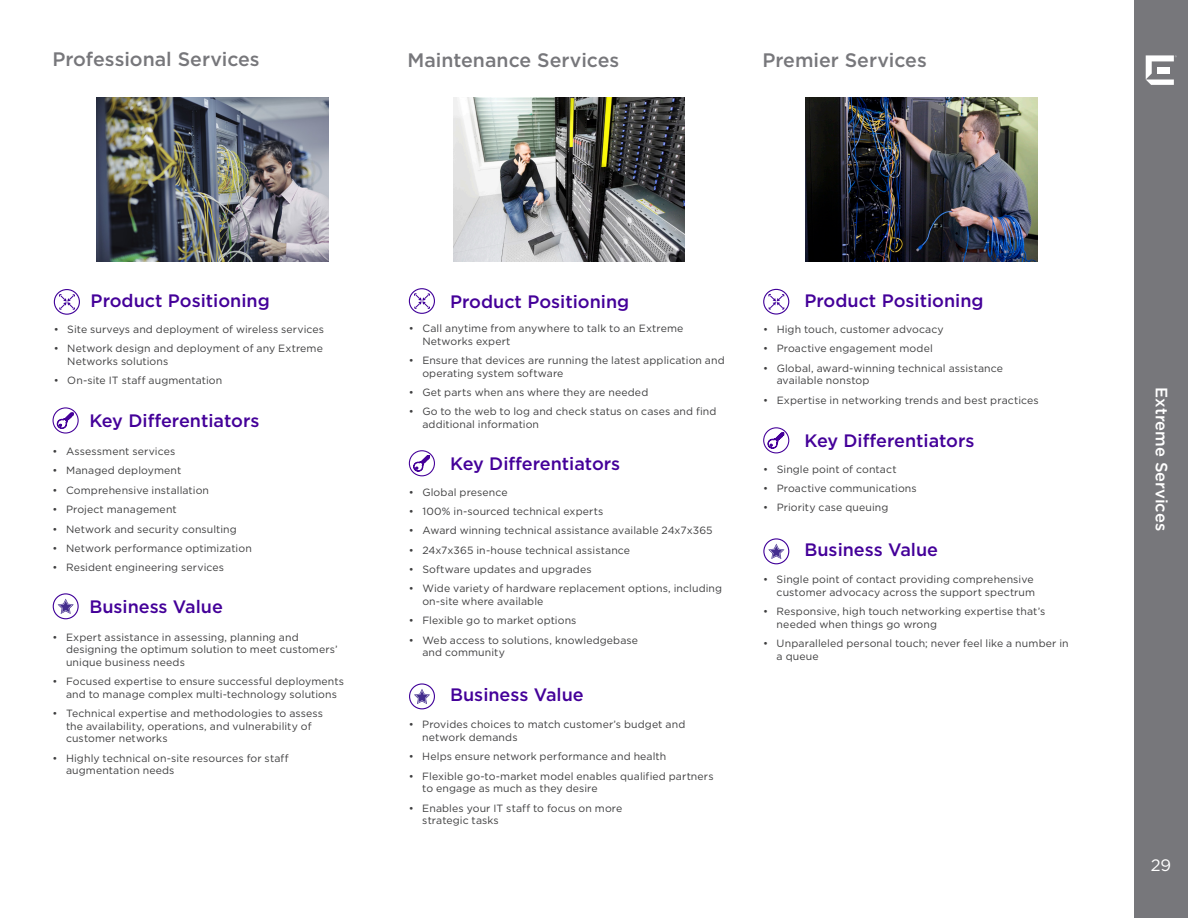
<style>
.page{position:relative;width:1188px;height:918px;background:#fff}
.page>*{position:absolute;margin:0;border:0;box-sizing:border-box;transform-origin:0 0}
.ExtremeWorks{font:500 19.5px "Gotham";color:#77777b}
.Des___ProPos___KeyDi{font:500 18px "Gotham";color:#409}
.Runner{font:500 16.5px "Gotham";color:#fff}
.Page_Number{font:16.5px "Gotham";color:#fff}
.t1{font:10.5px/12.6px "Gotham";letter-spacing:.01em;color:#3e3e3f}
</style>
<div class="page">
<div style="left:1134px;top:0;width:54px;height:918px;background:#77777b"></div>
<svg style="left:1146px;top:55px;width:31px;height:30px"></svg>
<img style="left:96px;top:97px;width:232px;height:165px">
<svg style="left:53px;top:289px;width:27px;height:26px"></svg>
<svg style="left:53px;top:407px;width:26px;height:27px"></svg>
<div style="left:53px;top:593px;width:26px;height:26px;border:1px solid #400099;border-radius:50%"></div>
<svg style="left:58px;top:599px;width:16px;height:15px"></svg>
<svg style="left:763px;top:288px;width:27px;height:27px"></svg>
<svg style="left:763px;top:427px;width:26px;height:26px"></svg>
<div style="left:763px;top:538px;width:26px;height:26px;border:1px solid #400099;border-radius:50%"></div>
<svg style="left:768px;top:544px;width:16px;height:15px"></svg>
<img style="left:806px;top:97px;width:231px;height:165px">
<svg style="left:408px;top:288px;width:27px;height:26px"></svg>
<svg style="left:409px;top:450px;width:26px;height:26px"></svg>
<div style="left:409px;top:683px;width:26px;height:26px;border:1px solid #400099;border-radius:50%"></div>
<svg style="left:414px;top:689px;width:16px;height:15px"></svg>
<img style="left:453px;top:97px;width:232px;height:165px">
<p class="ExtremeWorks" style="left:53px;top:46px;width:209px">Professional Services</p>
<p class="ExtremeWorks" style="left:407px;top:47px;width:213px">Maintenance Services</p>
<p class="ExtremeWorks" style="left:762px;top:47px;width:166px">Premier Services</p>
<p class="Des___ProPos___KeyDi" style="left:91px;top:289px;width:181px">Product Positioning</p>
<p class="t1" style="left:54px;top:323px;width:272px">• Site surveys and deployment of wireless services</p>
<p class="t1" style="left:67px;top:342px;width:257px;text-indent:-14px">• Network design and deployment of any Extreme<br>Networks solutions</p>
<p class="t1" style="left:54px;top:374px;width:170px">• On-site IT staff augmentation</p>
<p class="Des___ProPos___KeyDi" style="left:89px;top:409px;width:172px">Key Differentiators</p>
<p class="t1" style="left:53px;top:445px;width:124px">• Assessment services</p>
<p class="t1" style="left:53px;top:464px;width:130px">• Managed deployment</p>
<p class="t1" style="left:53px;top:484px;width:158px">• Comprehensive installation</p>
<p class="t1" style="left:53px;top:503px;width:126px">• Project management</p>
<p class="t1" style="left:53px;top:522px;width:186px">• Network and security consulting</p>
<p class="t1" style="left:53px;top:542px;width:201px">• Network performance optimization</p>
<p class="t1" style="left:53px;top:561px;width:173px">• Resident engineering services</p>
<p class="Des___ProPos___KeyDi" style="left:89px;top:595px;width:135px">Business Value</p>
<p class="t1" style="left:66px;top:631px;width:273px;text-indent:-14px">• Expert assistance in assessing, planning and designing the optimum solution to meet customers’ unique business needs</p>
<p class="t1" style="left:66px;top:675px;width:280px;text-indent:-14px">• Focused expertise to ensure successful deployments and to manage complex multi-technology solutions</p>
<p class="t1" style="left:66px;top:707px;width:259px;text-indent:-14px">• Technical expertise and methodologies to assess the availability, operations, and vulnerability of customer networks</p>
<p class="t1" style="left:66px;top:752px;width:224px;text-indent:-14px">• Highly technical on-site resources for staff augmentation needs</p>
<p class="Des___ProPos___KeyDi" style="left:450px;top:290px;width:181px">Product Positioning</p>
<p class="t1" style="left:422px;top:322px;width:263px;text-indent:-14px">• Call anytime from anywhere to talk to an Extreme<br>Networks expert</p>
<p class="t1" style="left:422px;top:354px;width:304px;text-indent:-14px">• Ensure that devices are running the latest application and operating system software</p>
<p class="t1" style="left:409px;top:386px;width:241px">• Get parts when ans where they are needed</p>
<p class="t1" style="left:422px;top:405px;width:296px;text-indent:-14px">• Go to the web to log and check status on cases and find additional information</p>
<p class="Des___ProPos___KeyDi" style="left:450px;top:452px;width:172px">Key Differentiators</p>
<p class="t1" style="left:409px;top:485px;width:100px">• Global presence</p>
<p class="t1" style="left:409px;top:505px;width:196px">• 100% in-sourced technical experts</p>
<p class="t1" style="left:409px;top:524px;width:305px">• Award winning technical assistance available 24x7x365</p>
<p class="t1" style="left:409px;top:543px;width:223px">• 24x7x365 in-house technical assistance</p>
<p class="t1" style="left:409px;top:563px;width:184px">• Software updates and upgrades</p>
<p class="t1" style="left:422px;top:582px;width:301px;text-indent:-14px">• Wide variety of hardware replacement options, including on-site where available</p>
<p class="t1" style="left:409px;top:614px;width:169px">• Flexible go to market options</p>
<p class="t1" style="left:422px;top:633px;width:217px;text-indent:-14px">• Web access to solutions, knowledgebase and community</p>
<p class="Des___ProPos___KeyDi" style="left:450px;top:683px;width:135px">Business Value</p>
<p class="t1" style="left:422px;top:718px;width:264px;text-indent:-14px">• Provides choices to match customer’s budget and network demands</p>
<p class="t1" style="left:409px;top:750px;width:259px">• Helps ensure network performance and health</p>
<p class="t1" style="left:422px;top:769px;width:293px;text-indent:-14px">• Flexible go-to-market model enables qualified partners to engage as much as they desire</p>
<p class="t1" style="left:422px;top:801px;width:202px;text-indent:-14px">• Enables your IT staff to focus on more strategic tasks</p>
<p class="Des___ProPos___KeyDi" style="left:805px;top:289px;width:181px">Product Positioning</p>
<p class="t1" style="left:763px;top:323px;width:182px">• High touch, customer advocacy</p>
<p class="t1" style="left:763px;top:342px;width:171px">• Proactive engagement model</p>
<p class="t1" style="left:777px;top:361px;width:228px;text-indent:-13px">• Global, award-winning technical assistance available nonstop</p>
<p class="t1" style="left:763px;top:393px;width:277px">• Expertise in networking trends and best practices</p>
<p class="Des___ProPos___KeyDi" style="left:805px;top:429px;width:172px">Key Differentiators</p>
<p class="t1" style="left:763px;top:462px;width:135px">• Single point of contact</p>
<p class="t1" style="left:763px;top:482px;width:155px">• Proactive communications</p>
<p class="t1" style="left:763px;top:501px;width:127px">• Priority case queuing</p>
<p class="Des___ProPos___KeyDi" style="left:804px;top:537px;width:135px">Business Value</p>
<p class="t1" style="left:763px;top:573px;width:274px;text-align:right">• Single point of contact providing comprehensive customer advocacy across the support spectrum</p>
<p class="t1" style="left:777px;top:605px;width:270px;text-indent:-14px">• Responsive, high touch networking expertise that’s needed when things go wrong</p>
<p class="t1" style="left:777px;top:637px;width:294px;text-indent:-14px">• Unparalleled personal touch; never feel like a number in a queue</p>
<p class="Runner" style="left:1173px;top:387px;width:145px;rotate:90deg">Extreme Services</p>
<p class="Page_Number" style="left:1151px;top:854px;width:22px">29</p>
</div>
